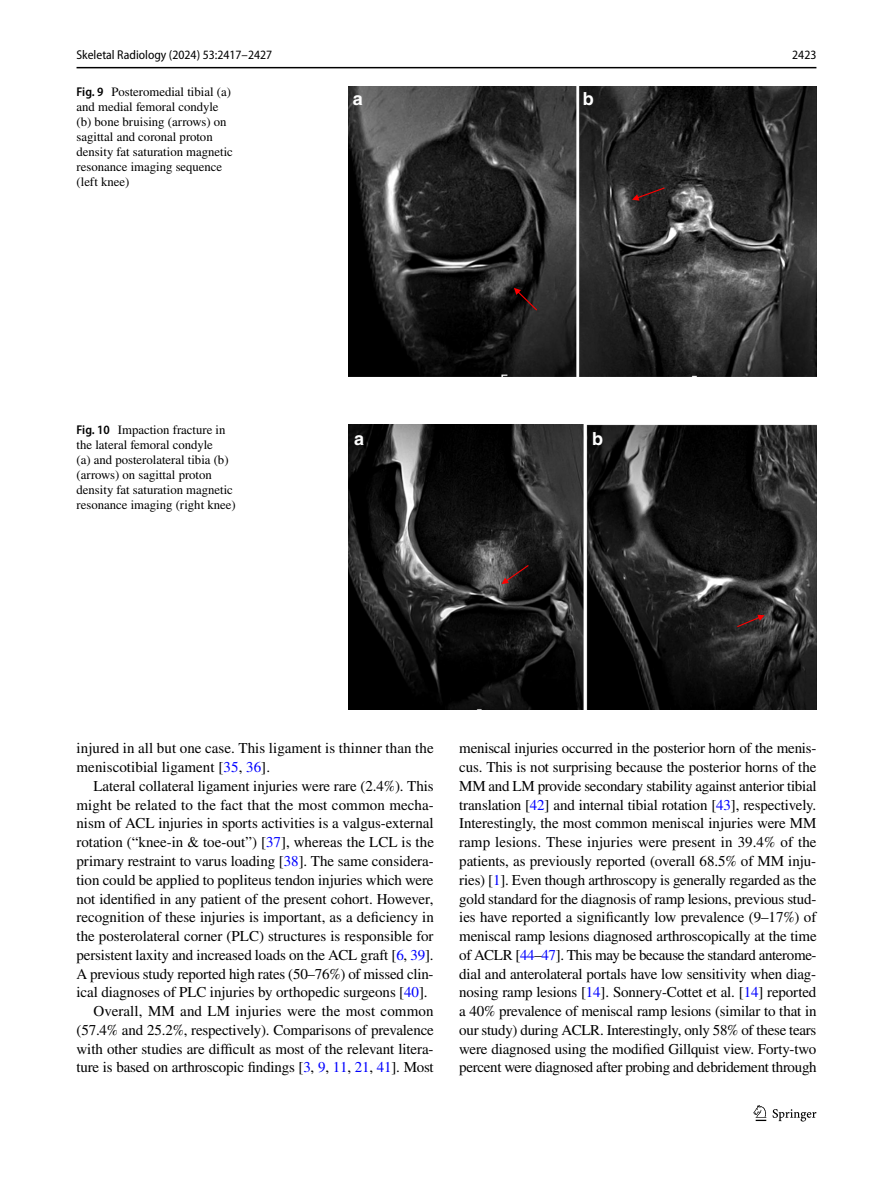
<style>
.page{position:relative;width:893px;height:1187px;background:#fff}
.page>*{position:absolute;margin:0;border:0;box-sizing:border-box;transform-origin:0 0}
.t1{font:18px "Helvetica Bold 3";color:#fff}
.t2{font:18px "Helvetica Bold 4";color:#fff}
.t3{font:15px/18.8px "STIX";letter-spacing:-.005em;color:#000}
.t4{font:12.75px/15px "STIX";color:#000}
.t5{font:semi-condensed 12.75px "Myriad Pro";color:#000}
.s1{font-family:"Myriad Pro";font-weight:600;font-stretch:semi-condensed}
.s2{color:#00f}
</style>
<div class="page">
<hr style="left:77px;top:67px;width:739px;height:1px;background:#000">
<svg style="left:753px;top:1105px;width:13px;height:15px"></svg>
<svg style="left:773px;top:1109px;width:43px;height:12px"></svg>
<img style="left:349px;top:87px;width:467px;height:289px">
<svg style="left:514px;top:288px;width:23px;height:22px"></svg>
<svg style="left:632px;top:187px;width:32px;height:13px"></svg>
<img style="left:349px;top:424px;width:467px;height:285px">
<svg style="left:502px;top:565px;width:27px;height:19px"></svg>
<svg style="left:737px;top:614px;width:28px;height:13px"></svg>
<p class="t5" style="left:77px;top:48px;width:197px">Skeletal Radiology (2024) 53:2417–2427</p>
<p class="t5" style="left:792px;top:48px;width:26px">2423</p>
<p class="t4" style="left:77px;top:85px;width:158px"><span class="s1">Fig. 9</span> Posteromedial tibial (a) and medial femoral condyle (b) bone bruising (arrows) on sagittal and coronal proton density fat saturation magnetic resonance imaging sequence (left knee)</p>
<p class="t1" style="left:353px;top:88px;width:12px">a</p>
<p class="t1" style="left:583px;top:88px;width:12px">b</p>
<p class="t4" style="left:77px;top:423px;width:161px"><span class="s1">Fig. 10</span> Impaction fracture in the lateral femoral condyle<br>(a) and posterolateral tibia (b) (arrows) on sagittal proton density fat saturation magnetic resonance imaging (right knee)</p>
<p class="t2" style="left:354px;top:427px;width:12px">a</p>
<p class="t2" style="left:592px;top:427px;width:12px">b</p>
<p class="t3" style="left:77px;top:740px;width:359px">injured in all but one case. This ligament is thinner than the meniscotibial ligament [<span class="s2">35</span>, <span class="s2">36</span>].</p>
<p class="t3" style="left:94px;top:777px;width:342px">Lateral collateral ligament injuries were rare (2.4%). This</p>
<p class="t3" style="left:77px;top:796px;width:359px">might be related to the fact that the most common mecha-</p>
<p class="t3" style="left:77px;top:815px;width:359px">nism of ACL injuries in sports activities is a valgus-external</p>
<p class="t3" style="left:77px;top:833px;width:359px">rotation (“knee-in &amp; toe-out”) [<span class="s2">37</span>], whereas the LCL is the</p>
<p class="t3" style="left:77px;top:852px;width:359px">primary restraint to varus loading [<span class="s2">38</span>]. The same considera-</p>
<p class="t3" style="left:77px;top:871px;width:359px">tion could be applied to popliteus tendon injuries which were</p>
<p class="t3" style="left:77px;top:890px;width:358px">not identified in any patient of the present cohort. However,</p>
<p class="t3" style="left:77px;top:908px;width:359px">recognition of these injuries is important, as a deficiency in</p>
<p class="t3" style="left:77px;top:927px;width:358px">the posterolateral corner (PLC) structures is responsible for</p>
<p class="t3" style="left:77px;top:946px;width:359px">persistent laxity and increased loads on the ACL graft [<span class="s2">6</span>, <span class="s2">39</span>].</p>
<p class="t3" style="left:77px;top:965px;width:359px">A previous study reported high rates (50–76%) of missed clin-</p>
<p class="t3" style="left:77px;top:983px;width:353px">ical diagnoses of PLC injuries by orthopedic surgeons [<span class="s2">40</span>].</p>
<p class="t3" style="left:94px;top:1002px;width:342px">Overall, MM and LM injuries were the most common</p>
<p class="t3" style="left:77px;top:1021px;width:359px">(57.4% and 25.2%, respectively). Comparisons of prevalence</p>
<p class="t3" style="left:77px;top:1040px;width:359px">with other studies are difficult as most of the relevant litera-</p>
<p class="t3" style="left:77px;top:1058px;width:359px">ture is based on arthroscopic findings [<span class="s2">3</span>, <span class="s2">9</span>, <span class="s2">11</span>, <span class="s2">21</span>, <span class="s2">41</span>]. Most</p>
<p class="t3" style="left:459px;top:740px;width:359px;text-align:justify">meniscal injuries occurred in the posterior horn of the menis&shy;cus. This is not surprising because the posterior horns of the MM and LM provide secondary stability against anterior tibial translation [<span class="s2">42</span>] and internal tibial rotation [<span class="s2">43</span>], respectively.<br>Interestingly, the most common meniscal injuries were MM ramp lesions. These injuries were present in 39.4% of the patients, as previously reported (overall 68.5% of MM inju&shy;ries) [<span class="s2">1</span>]. Even though arthroscopy is generally regarded as the gold standard for the diagnosis of ramp lesions, previous stud&shy;ies have reported a significantly low prevalence (9–17%) of meniscal ramp lesions diagnosed arthroscopically at the time of ACLR [<span class="s2">44</span>–<span class="s2">47</span>]. This may be because the standard anterome&shy;dial and anterolateral portals have low sensitivity when diag&shy;nosing ramp lesions [<span class="s2">14</span>]. Sonnery-Cottet et al. [<span class="s2">14</span>] reported a 40% prevalence of meniscal ramp lesions (similar to that in our study) during ACLR. Interestingly, only 58% of these tears were diagnosed using the modified Gillquist view. Forty-two percent were diagnosed after probing and debridement through</p>
</div>
